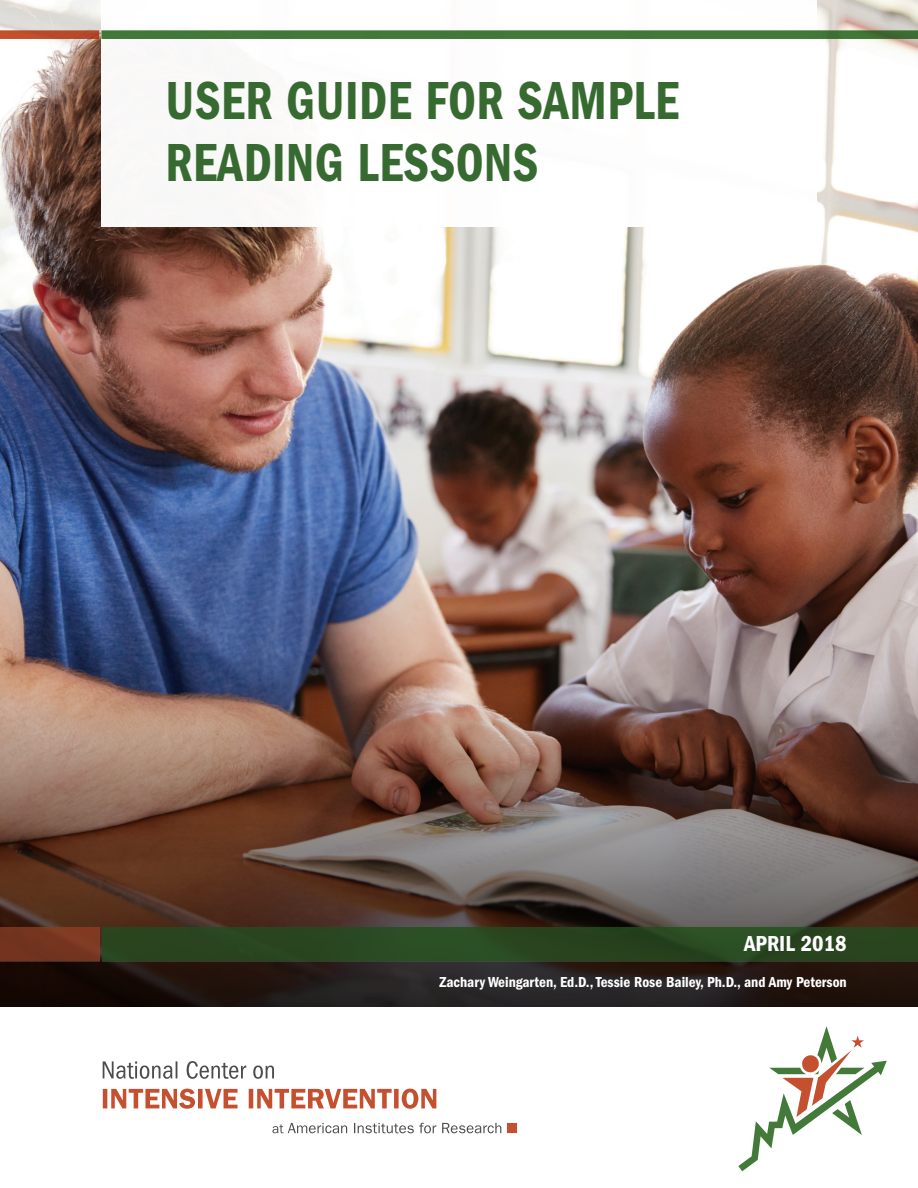
<style>
.page{position:relative;width:918px;height:1188px;background:#fff}
.page>*{position:absolute;margin:0;border:0;box-sizing:border-box;transform-origin:0 0}
.t1{font:55.5px/61.5px "ITC Franklin Gothic Std Dm Cd";letter-spacing:.01em;color:#376a31;scale:.9 1}
.t2{font:22.5px "ITC Franklin Gothic Std Dm Cd";color:#fff}
.t3{font:15px "ITC Franklin Gothic Std Dm Cd";color:#fff}
</style>
<div class="page">
<img style="left:0;top:0;width:918px;height:651px">
<img style="left:0;top:651px;width:918px;height:310px">
<div style="left:101px;top:0;width:716px;height:227px;background:#fff"></div>
<div style="left:101px;top:30px;width:817px;height:9px;background:#427939"></div>
<svg style="left:0;top:30px;width:99px;height:9px"></svg>
<svg style="left:0;top:961px;width:918px;height:46px;background:#221a17"></svg>
<div style="left:102px;top:927px;width:816px;height:34px;background:#29451f"></div>
<div style="left:0;top:927px;width:100px;height:34px;background:linear-gradient(to right,#6f321e,#7d3922)"></div>
<svg style="left:272px;top:1123px;width:229px;height:10px"></svg>
<svg style="left:249px;top:1089px;width:187px;height:20px"></svg>
<svg style="left:103px;top:1089px;width:135px;height:20px"></svg>
<svg style="left:253px;top:1066px;width:21px;height:13px"></svg>
<svg style="left:103px;top:1061px;width:143px;height:18px"></svg>
<div style="left:507px;top:1123px;width:10px;height:10px;background:#c4502f"></div>
<svg style="left:738px;top:1026px;width:149px;height:145px"></svg>
<h1 class="t1" style="left:166px;top:70px;width:572px">USER GUIDE FOR SAMPLE<br>READING LESSONS</h1>
<p class="t2" style="left:744px;top:931px;width:104px">APRIL 2018</p>
<p class="t3" style="left:439px;top:974px;width:409px">Zachary Weingarten, Ed.D., Tessie Rose Bailey, Ph.D., and Amy Peterson</p>
</div>
